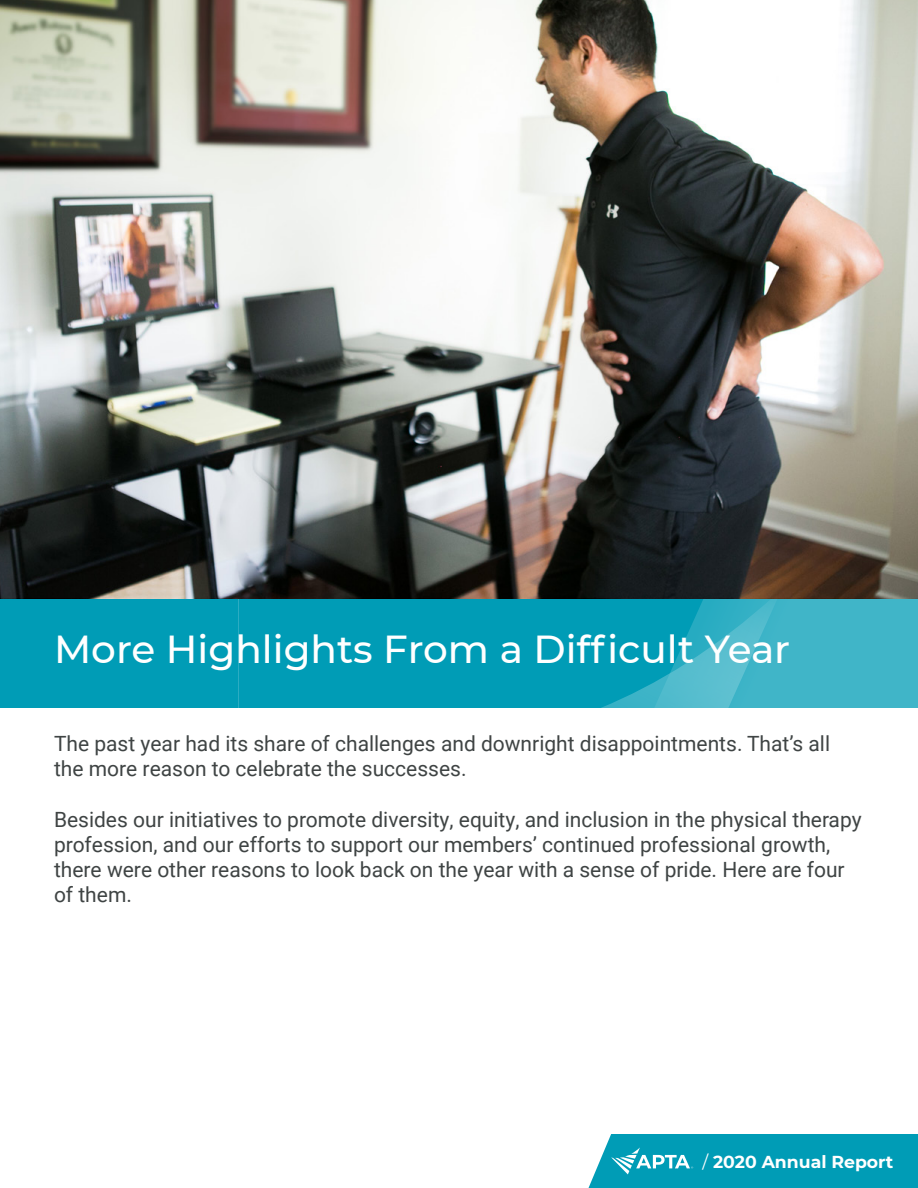
<style>
.page{position:relative;width:918px;height:1188px;background:#fff}
.page>*{position:absolute;margin:0;border:0;box-sizing:border-box;transform-origin:0 0}
.t1{font:500 39px "APTA Sans";color:#fff}
.t2{font:21px/25.2px "Roboto";color:#3f4444}
.t3{font:700 17.25px "APTA Sans";color:#fff}
.s1{font-weight:400}
</style>
<div class="page">
<svg style="left:589px;top:1134px;width:329px;height:54px;background:#0fa2ba"></svg>
<div style="left:0;top:594px;width:918px;height:114px;background:#009cb6"></div>
<div style="left:239px;top:594px;width:679px;height:114px;background:#40b5c8"></div>
<div style="left:239px;top:598px;width:362px;height:110px;background:#009cb6"></div>
<svg style="left:601px;top:598px;width:179px;height:110px"></svg>
<img style="left:0;top:0;width:918px;height:598px">
<h1 class="t1" style="left:54px;top:622px;width:738px">More Highlights From a Difficult Year</h1>
<p class="t2" style="left:54px;top:730px;width:778px">The past year had its share of challenges and downright disappointments. That’s all the more reason to celebrate the successes.</p>
<p class="t2" style="left:54px;top:806px;width:809px">Besides our initiatives to promote diversity, equity, and inclusion in the physical therapy profession, and our efforts to support our members’ continued professional growth, there were other reasons to look back on the year with a sense of pride. Here are four of them.</p>
<p class="t3" style="left:702px;top:1150px;width:193px"><span class="s1">/</span> 2020 Annual Report</p>
</div>
